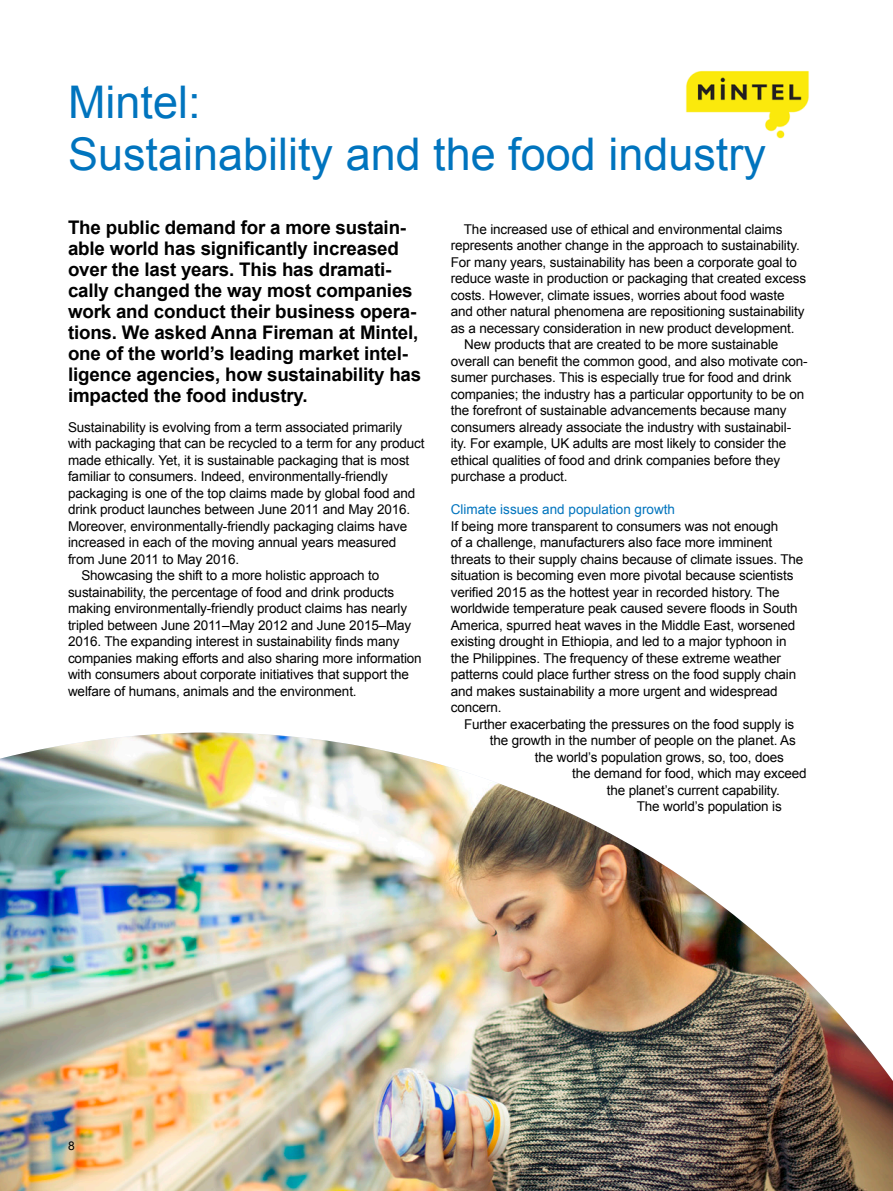
<style>
.page{position:relative;width:893px;height:1191px;background:#fff}
.page>*{position:absolute;margin:0;border:0;box-sizing:border-box;transform-origin:0 0}
.NY_RUBBE{font:45px "Arial";color:#0074be}
.NY_INGRESS{font:700 18.75px/21px "Arial";letter-spacing:-.01em;color:#000}
.NY_BRÖD{font:13.5px/16.5px "Arial";letter-spacing:-.01em;color:#000}
.NY_UB{font:13.5px "Arial";color:#0074be}
.t1{font:12px "Arial";color:#000}
</style>
<div class="page">
<img style="left:686px;top:70px;width:123px;height:69px">
<img style="left:0;top:732px;width:893px;height:459px">
<p class="NY_RUBBE" style="left:68px;top:73px;width:134px">Mintel:</p>
<p class="NY_RUBBE" style="left:68px;top:125px;width:699px">Sustainability and the food industry</p>
<p class="NY_INGRESS" style="left:68px;top:217px;width:355px">The public demand for a more sustain&shy;able world has significantly increased over the last years. This has dramati&shy;cally changed the way most companies work and conduct their business opera&shy;tions. We asked Anna Fireman at Mintel, one of the world’s leading market intel&shy;ligence agencies, how sustainability has impacted the food industry.</p>
<p class="NY_BRÖD" style="left:68px;top:419px;width:358px">Sustainability is evolving from a term associated primarily with packaging that can be recycled to a term for any product made ethically. Yet, it is sustainable packaging that is most familiar to consumers. Indeed, environmentally-friendly packaging is one of the top claims made by global food and drink product launches between June 2011 and May 2016.<br>Moreover, environmentally-friendly packaging claims have increased in each of the moving annual years measured from June 2011 to May 2016.</p>
<p class="NY_BRÖD" style="left:68px;top:567px;width:355px;text-indent:13px">Showcasing the shift to a more holistic approach to sustainability, the percentage of food and drink products making environmentally-friendly product claims has nearly tripled between June 2011–May 2012 and June 2015–May 2016. The expanding interest in sustainability finds many companies making efforts and also sharing more information with consumers about corporate initiatives that support the welfare of humans, animals and the environment.</p>
<p class="NY_BRÖD" style="left:451px;top:221px;width:357px;text-indent:13px">The increased use of ethical and environmental claims represents another change in the approach to sustainability.<br>For many years, sustainability has been a corporate goal to reduce waste in production or packaging that created excess costs. However, climate issues, worries about food waste and other natural phenomena are repositioning sustainability as a necessary consideration in new product development.</p>
<p class="NY_BRÖD" style="left:451px;top:336px;width:358px;text-indent:13px">New products that are created to be more sustainable overall can benefit the common good, and also motivate con&shy;sumer purchases. This is especially true for food and drink companies; the industry has a particular opportunity to be on the forefront of sustainable advancements because many consumers already associate the industry with sustainabil&shy;ity. For example, UK adults are most likely to consider the ethical qualities of food and drink companies before they purchase a product.</p>
<p class="NY_UB" style="left:451px;top:500px;width:226px">Climate issues and population growth</p>
<p class="NY_BRÖD" style="left:451px;top:518px;width:354px">If being more transparent to consumers was not enough<br>of a challenge, manufacturers also face more imminent threats to their supply chains because of climate issues. The situation is becoming even more pivotal because scientists verified 2015 as the hottest year in recorded history. The worldwide temperature peak caused severe floods in South America, spurred heat waves in the Middle East, worsened existing drought in Ethiopia, and led to a major typhoon in the Philippines. The frequency of these extreme weather patterns could place further stress on the food supply chain and makes sustainability a more urgent and widespread concern.</p>
<p class="NY_BRÖD" style="left:464px;top:716px;width:332px">Further exacerbating the pressures on the food supply is</p>
<p class="NY_BRÖD" style="left:490px;top:732px;width:308px">the growth in the number of people on the planet. As</p>
<p class="NY_BRÖD" style="left:535px;top:749px;width:251px">the world’s population grows, so, too, does</p>
<p class="NY_BRÖD" style="left:572px;top:765px;width:236px">the demand for food, which may exceed</p>
<p class="NY_BRÖD" style="left:607px;top:782px;width:175px">the planet’s current capability.</p>
<p class="NY_BRÖD" style="left:637px;top:798px;width:147px">The world’s population is</p>
<p class="t1" style="left:68px;top:1137px;width:8px">8</p>
</div>
